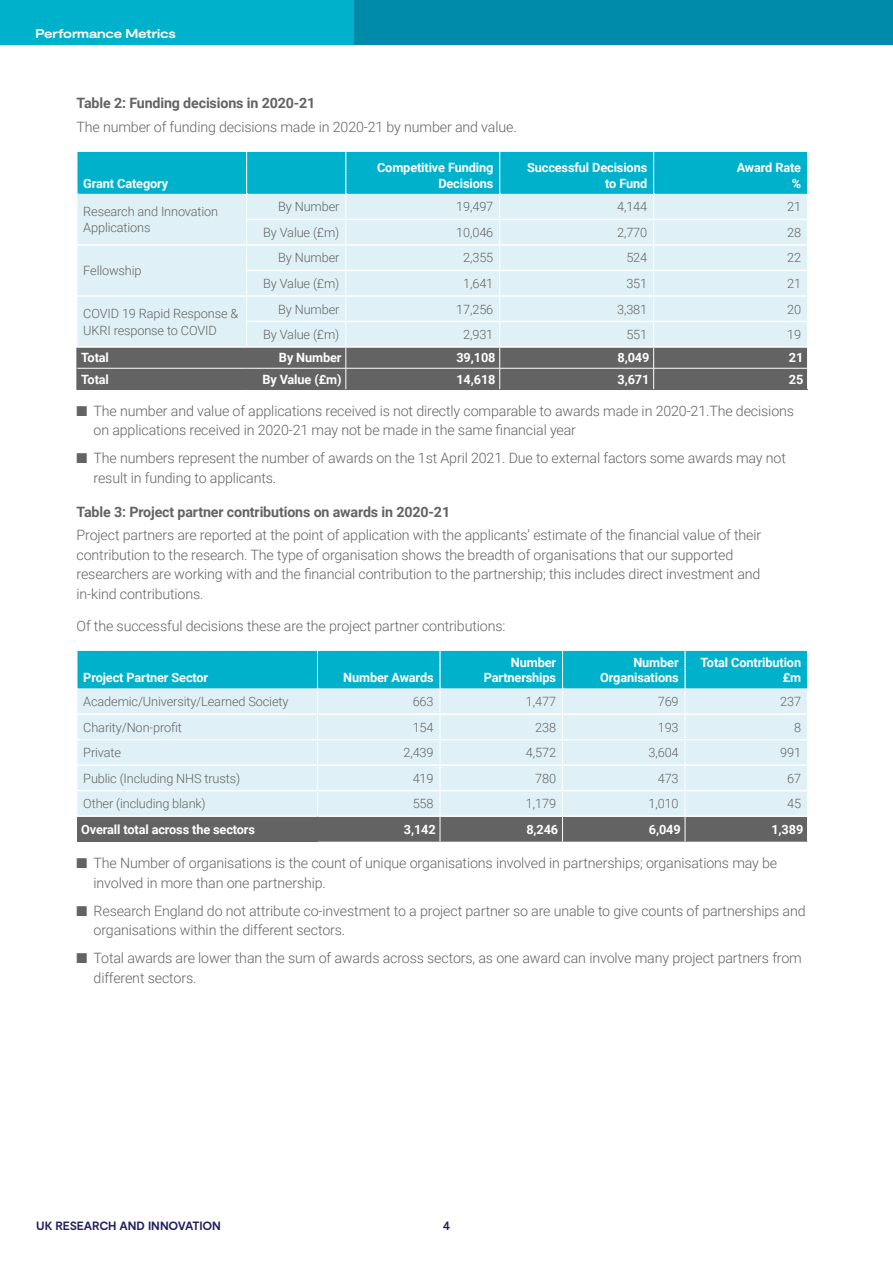
<style>
.page{position:relative;width:893px;height:1263px;background:#fff}
.page>*{position:absolute;margin:0;border:0;box-sizing:border-box;transform-origin:0 0}
.t1{font:300 14.25px/19.5px "Roboto";letter-spacing:-.01em;color:#646363}
.Table_number{font:700 14.25px "Roboto";letter-spacing:-.01em;color:#646363}
.Table_H1_right{font:700 12.75px/15.3px "Roboto";letter-spacing:-.01em;color:#fff;text-align:right}
.Table_B1_right{font:300 12.75px "Roboto";letter-spacing:-.01em;color:#646363}
.Table_B1_left{font:300 12.75px/16.5px "Roboto";letter-spacing:-.01em;color:#646363}
.Table_H1_left{font:700 12.75px "Roboto";letter-spacing:-.01em;color:#fff}
.t2{font:700 expanded 12.75px "Moderat";letter-spacing:-.015em;color:#fff}
.t3{font:700 12px "Moderat";letter-spacing:-.01em;color:#211f5e}
</style>
<div class="page">
<div style="left:0;top:0;width:893px;height:45px;background:#00b1cc"></div>
<div style="left:354px;top:0;width:539px;height:45px;background:#008baa"></div>
<hr style="left:247px;top:389px;width:99px;height:1px;background:#646363">
<hr style="left:346px;top:389px;width:154px;height:1px;background:#646363">
<hr style="left:500px;top:389px;width:154px;height:1px;background:#646363">
<hr style="left:654px;top:389px;width:154px;height:1px;background:#646363">
<svg style="left:77px;top:151px;width:731px;height:238px;background:#a6ced6"></svg>
<hr style="left:77px;top:389px;width:170px;height:1px;background:#646363">
<svg style="left:77px;top:650px;width:731px;height:192px;background:#a5d2db"></svg>
<p class="t2" style="left:35px;top:26px;width:142px">Performance Metrics</p>
<p class="Table_number" style="left:77px;top:93px;width:240px">Table 2: Funding decisions in 2020-21</p>
<p class="t1" style="left:77px;top:117px;width:442px">The number of funding decisions made in 2020-21 by number and value.</p>
<p class="Table_H1_left" style="left:83px;top:174px;width:86px">Grant Category</p>
<p class="Table_H1_right" style="left:377px;top:160px;width:118px">Competitive Funding<br>Decisions</p>
<p class="Table_H1_right" style="left:527px;top:160px;width:122px">Successful Decisions to Fund</p>
<p class="Table_H1_right" style="left:737px;top:160px;width:66px">Award Rate %</p>
<p class="Table_B1_left" style="left:83px;top:203px;width:137px">Research and Innovation<br>Applications</p>
<p class="Table_B1_right" style="left:278px;top:198px;width:63px">By Number</p>
<p class="Table_B1_right" style="left:456px;top:198px;width:39px">19,497</p>
<p class="Table_B1_right" style="left:617px;top:198px;width:32px">4,144</p>
<p class="Table_B1_right" style="left:787px;top:198px;width:15px">21</p>
<p class="Table_B1_right" style="left:263px;top:223px;width:78px">By Value (£m)</p>
<p class="Table_B1_right" style="left:456px;top:223px;width:39px">10,046</p>
<p class="Table_B1_right" style="left:617px;top:223px;width:32px">2,770</p>
<p class="Table_B1_right" style="left:787px;top:223px;width:15px">28</p>
<p class="Table_B1_left" style="left:83px;top:262px;width:60px">Fellowship</p>
<p class="Table_B1_right" style="left:278px;top:249px;width:63px">By Number</p>
<p class="Table_B1_right" style="left:463px;top:249px;width:32px">2,355</p>
<p class="Table_B1_right" style="left:626px;top:249px;width:22px">524</p>
<p class="Table_B1_right" style="left:787px;top:249px;width:15px">22</p>
<p class="Table_B1_right" style="left:263px;top:274px;width:78px">By Value (£m)</p>
<p class="Table_B1_right" style="left:463px;top:274px;width:32px">1,641</p>
<p class="Table_B1_right" style="left:626px;top:274px;width:22px">351</p>
<p class="Table_B1_right" style="left:787px;top:274px;width:15px">21</p>
<p class="Table_B1_left" style="left:83px;top:305px;width:157px">COVID 19 Rapid Response &amp;<br>UKRI response to COVID</p>
<p class="Table_B1_right" style="left:278px;top:300px;width:63px">By Number</p>
<p class="Table_B1_right" style="left:456px;top:300px;width:39px">17,256</p>
<p class="Table_B1_right" style="left:617px;top:300px;width:32px">3,381</p>
<p class="Table_B1_right" style="left:787px;top:300px;width:15px">20</p>
<p class="Table_B1_right" style="left:263px;top:326px;width:78px">By Value (£m)</p>
<p class="Table_B1_right" style="left:463px;top:326px;width:32px">2,931</p>
<p class="Table_B1_right" style="left:626px;top:326px;width:22px">551</p>
<p class="Table_B1_right" style="left:787px;top:326px;width:15px">19</p>
<p class="Table_H1_left" style="left:81px;top:349px;width:29px">Total</p>
<p class="Table_H1_right" style="left:279px;top:350px;width:64px">By Number</p>
<p class="Table_H1_right" style="left:456px;top:350px;width:41px">39,108</p>
<p class="Table_H1_right" style="left:617px;top:350px;width:33px">8,049</p>
<p class="Table_H1_right" style="left:789px;top:350px;width:16px">21</p>
<p class="Table_H1_left" style="left:81px;top:370px;width:29px">Total</p>
<p class="Table_H1_right" style="left:262px;top:371px;width:81px">By Value (£m)</p>
<p class="Table_H1_right" style="left:456px;top:371px;width:41px">14,618</p>
<p class="Table_H1_right" style="left:617px;top:371px;width:33px">3,671</p>
<p class="Table_H1_right" style="left:789px;top:371px;width:16px">25</p>
<p class="t1" style="left:94px;top:401px;width:702px;text-indent:-17px">■ The number and value of applications received is not directly comparable to awards made in 2020-21.The decisions on applications received in 2020-21 may not be made in the same financial year</p>
<p class="t1" style="left:94px;top:448px;width:694px;text-indent:-17px">■ The numbers represent the number of awards on the 1st April 2021. Due to external factors some awards may not result in funding to applicants.</p>
<p class="Table_number" style="left:77px;top:502px;width:375px">Table 3: Project partner contributions on awards in 2020-21</p>
<p class="t1" style="left:77px;top:525px;width:686px">Project partners are reported at the point of application with the applicants’ estimate of the financial value of their contribution to the research. The type of organisation shows the breadth of organisations that our supported researchers are working with and the financial contribution to the partnership; this includes direct investment and in-kind contributions.</p>
<p class="t1" style="left:77px;top:616px;width:430px">Of the successful decisions these are the project partner contributions:</p>
<p class="Table_H1_left" style="left:83px;top:669px;width:126px">Project Partner Sector</p>
<p class="Table_H1_right" style="left:343px;top:669px;width:92px">Number Awards</p>
<p class="Table_H1_right" style="left:484px;top:654px;width:74px">Number<br>Partnerships</p>
<p class="Table_H1_right" style="left:600px;top:654px;width:80px">Number<br>Organisations</p>
<p class="Table_H1_right" style="left:700px;top:654px;width:102px">Total Contribution £m</p>
<p class="Table_B1_left" style="left:83px;top:693px;width:207px">Academic/University/Learned Society</p>
<p class="Table_B1_right" style="left:413px;top:693px;width:22px">663</p>
<p class="Table_B1_right" style="left:526px;top:693px;width:32px">1,477</p>
<p class="Table_B1_right" style="left:658px;top:693px;width:22px">769</p>
<p class="Table_B1_right" style="left:780px;top:693px;width:22px">237</p>
<p class="Table_B1_left" style="left:83px;top:718px;width:100px">Charity/Non-profit</p>
<p class="Table_B1_right" style="left:413px;top:718px;width:22px">154</p>
<p class="Table_B1_right" style="left:535px;top:718px;width:22px">238</p>
<p class="Table_B1_right" style="left:658px;top:718px;width:22px">193</p>
<p class="Table_B1_right" style="left:794px;top:718px;width:9px">8</p>
<p class="Table_B1_left" style="left:83px;top:744px;width:39px">Private</p>
<p class="Table_B1_right" style="left:403px;top:744px;width:32px">2,439</p>
<p class="Table_B1_right" style="left:526px;top:744px;width:32px">4,572</p>
<p class="Table_B1_right" style="left:648px;top:744px;width:32px">3,604</p>
<p class="Table_B1_right" style="left:780px;top:744px;width:22px">991</p>
<p class="Table_B1_left" style="left:83px;top:769px;width:158px">Public (Including NHS trusts)</p>
<p class="Table_B1_right" style="left:413px;top:769px;width:22px">419</p>
<p class="Table_B1_right" style="left:535px;top:769px;width:22px">780</p>
<p class="Table_B1_right" style="left:658px;top:769px;width:22px">473</p>
<p class="Table_B1_right" style="left:787px;top:769px;width:15px">67</p>
<p class="Table_B1_left" style="left:83px;top:795px;width:124px">Other (including blank)</p>
<p class="Table_B1_right" style="left:413px;top:795px;width:22px">558</p>
<p class="Table_B1_right" style="left:526px;top:795px;width:32px">1,179</p>
<p class="Table_B1_right" style="left:648px;top:795px;width:32px">1,010</p>
<p class="Table_B1_right" style="left:787px;top:795px;width:15px">45</p>
<p class="Table_H1_left" style="left:81px;top:820px;width:175px">Overall total across the sectors</p>
<p class="Table_H1_right" style="left:404px;top:821px;width:33px">3,142</p>
<p class="Table_H1_right" style="left:526px;top:821px;width:33px">8,246</p>
<p class="Table_H1_right" style="left:649px;top:821px;width:33px">6,049</p>
<p class="Table_H1_right" style="left:771px;top:821px;width:33px">1,389</p>
<p class="t1" style="left:94px;top:853px;width:685px;text-indent:-17px">■ The Number of organisations is the count of unique organisations involved in partnerships; organisations may be involved in more than one partnership.</p>
<p class="t1" style="left:94px;top:900px;width:714px;text-indent:-17px">■ Research England do not attribute co-investment to a project partner so are unable to give counts of partnerships and organisations within the different sectors.</p>
<p class="t1" style="left:94px;top:948px;width:710px;text-indent:-17px">■ Total awards are lower than the sum of awards across sectors, as one award can involve many project partners from different sectors.</p>
<p class="t3" style="left:36px;top:1218px;width:186px">UK RESEARCH AND INNOVATION</p>
<p class="t3" style="left:443px;top:1218px;width:9px">4</p>
</div>
